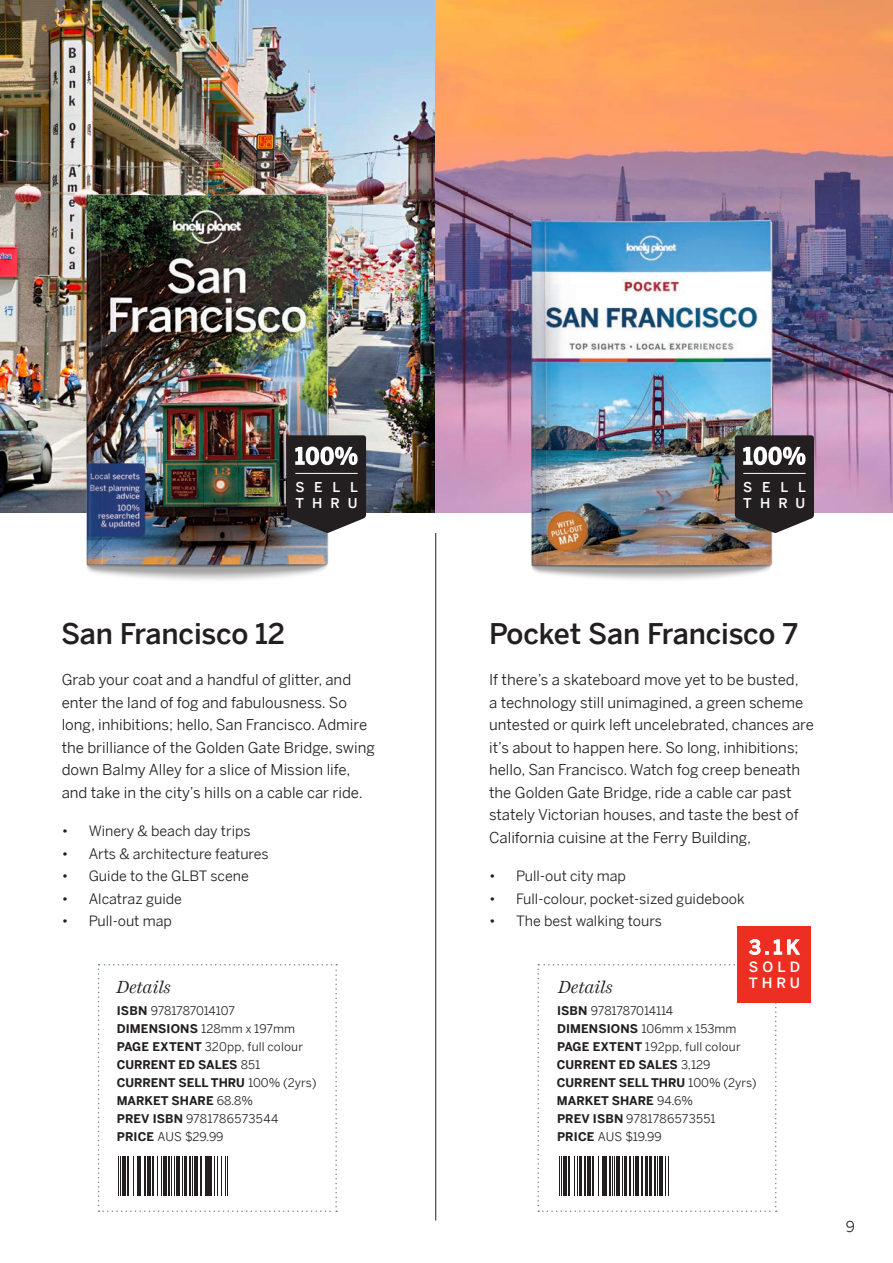
<style>
.page{position:relative;width:893px;height:1263px;background:#fff}
.page>*{position:absolute;margin:0;border:0;box-sizing:border-box;transform-origin:0 0}
.t1{font:500 28.5px "LP Benton Sans";letter-spacing:-.005em;color:#231f20}
.book_captions{font:500 19.35px "LP Benton Sans";color:#fff}
.B_Head{font:italic 18px "LP Miller Daily One";color:#231f20}
.Body_Text{font:15px/22.5px "LP Benton Sans";color:#231f20}
.t2{font:14.25px "LP Benton Sans";color:#231f20}
.book_captions-2{font:500 14.25px/15.8px "LP Benton Sans";letter-spacing:.285em;color:#fff}
.t3{font:500 13.5px "LP Benton Sans";letter-spacing:.66em;color:#fff}
.Data_Caption{font:12px "LP Benton Sans";color:#231f20}
.Data_Caption-2{font:700 12px "LP Benton Sans";color:#231f20}
.Data_Caption-3{font:12px "LP Benton Sans";letter-spacing:-.02em;color:#231f20}
.s1{font-weight:700}
.s2{font-weight:400}
</style>
<div class="page">
<svg style="left:98px;top:964px;width:239px;height:248px"></svg>
<img style="left:1px;top:0;width:892px;height:512px">
<img style="left:57px;top:173px;width:294px;height:407px">
<hr style="left:435px;top:533px;width:1px;height:687px;background:#231f20">
<svg style="left:537px;top:964px;width:240px;height:248px"></svg>
<img style="left:501px;top:192px;width:295px;height:388px">
<div style="left:110px;top:1156px;width:123px;height:40px;background:#fff"></div>
<hr style="left:118px;top:1156px;width:1px;height:40px;background:#231f20">
<hr style="left:120px;top:1156px;width:1px;height:40px;background:#231f20">
<hr style="left:123px;top:1156px;width:3px;height:40px;background:#231f20">
<hr style="left:127px;top:1156px;width:2px;height:40px;background:#231f20">
<hr style="left:133px;top:1156px;width:1px;height:40px;background:#231f20">
<hr style="left:137px;top:1156px;width:1px;height:40px;background:#231f20">
<hr style="left:139px;top:1156px;width:2px;height:40px;background:#231f20">
<hr style="left:144px;top:1156px;width:2px;height:40px;background:#231f20">
<hr style="left:147px;top:1156px;width:3px;height:40px;background:#231f20">
<hr style="left:152px;top:1156px;width:2px;height:40px;background:#231f20">
<hr style="left:157px;top:1156px;width:1px;height:40px;background:#231f20">
<hr style="left:161px;top:1156px;width:1px;height:40px;background:#231f20">
<hr style="left:163px;top:1156px;width:3px;height:40px;background:#231f20">
<hr style="left:168px;top:1156px;width:2px;height:40px;background:#231f20">
<hr style="left:171px;top:1156px;width:1px;height:40px;background:#231f20">
<hr style="left:174px;top:1156px;width:1px;height:40px;background:#231f20">
<hr style="left:176px;top:1156px;width:3px;height:40px;background:#231f20">
<hr style="left:182px;top:1156px;width:1px;height:40px;background:#231f20">
<hr style="left:184px;top:1156px;width:2px;height:40px;background:#231f20">
<hr style="left:189px;top:1156px;width:2px;height:40px;background:#231f20">
<hr style="left:192px;top:1156px;width:1px;height:40px;background:#231f20">
<hr style="left:194px;top:1156px;width:4px;height:40px;background:#231f20">
<hr style="left:200px;top:1156px;width:2px;height:40px;background:#231f20">
<hr style="left:205px;top:1156px;width:2px;height:40px;background:#231f20">
<hr style="left:208px;top:1156px;width:4px;height:40px;background:#231f20">
<hr style="left:214px;top:1156px;width:1px;height:40px;background:#231f20">
<hr style="left:217px;top:1156px;width:1px;height:40px;background:#231f20">
<hr style="left:221px;top:1156px;width:1px;height:40px;background:#231f20">
<hr style="left:225px;top:1156px;width:1px;height:40px;background:#231f20">
<hr style="left:227px;top:1156px;width:1px;height:40px;background:#231f20">
<div style="left:551px;top:1156px;width:123px;height:40px;background:#fff"></div>
<hr style="left:559px;top:1156px;width:1px;height:40px;background:#231f20">
<hr style="left:561px;top:1156px;width:1px;height:40px;background:#231f20">
<hr style="left:563px;top:1156px;width:3px;height:40px;background:#231f20">
<hr style="left:568px;top:1156px;width:2px;height:40px;background:#231f20">
<hr style="left:574px;top:1156px;width:1px;height:40px;background:#231f20">
<hr style="left:577px;top:1156px;width:1px;height:40px;background:#231f20">
<hr style="left:579px;top:1156px;width:3px;height:40px;background:#231f20">
<hr style="left:584px;top:1156px;width:2px;height:40px;background:#231f20">
<hr style="left:588px;top:1156px;width:3px;height:40px;background:#231f20">
<hr style="left:592px;top:1156px;width:2px;height:40px;background:#231f20">
<hr style="left:598px;top:1156px;width:1px;height:40px;background:#231f20">
<hr style="left:602px;top:1156px;width:1px;height:40px;background:#231f20">
<hr style="left:604px;top:1156px;width:3px;height:40px;background:#231f20">
<hr style="left:608px;top:1156px;width:2px;height:40px;background:#231f20">
<hr style="left:612px;top:1156px;width:1px;height:40px;background:#231f20">
<hr style="left:614px;top:1156px;width:1px;height:40px;background:#231f20">
<hr style="left:617px;top:1156px;width:3px;height:40px;background:#231f20">
<hr style="left:622px;top:1156px;width:1px;height:40px;background:#231f20">
<hr style="left:625px;top:1156px;width:2px;height:40px;background:#231f20">
<hr style="left:629px;top:1156px;width:2px;height:40px;background:#231f20">
<hr style="left:633px;top:1156px;width:1px;height:40px;background:#231f20">
<hr style="left:635px;top:1156px;width:3px;height:40px;background:#231f20">
<hr style="left:641px;top:1156px;width:2px;height:40px;background:#231f20">
<hr style="left:646px;top:1156px;width:2px;height:40px;background:#231f20">
<hr style="left:649px;top:1156px;width:2px;height:40px;background:#231f20">
<hr style="left:654px;top:1156px;width:2px;height:40px;background:#231f20">
<hr style="left:657px;top:1156px;width:1px;height:40px;background:#231f20">
<hr style="left:659px;top:1156px;width:4px;height:40px;background:#231f20">
<hr style="left:665px;top:1156px;width:1px;height:40px;background:#231f20">
<hr style="left:668px;top:1156px;width:1px;height:40px;background:#231f20">
<svg style="left:287px;top:435px;width:79px;height:98px;background:#413f40"></svg>
<hr style="left:295px;top:473px;width:63px;height:1px;background:#fff">
<svg style="left:735px;top:435px;width:79px;height:98px;background:#423f40"></svg>
<hr style="left:743px;top:473px;width:63px;height:1px;background:#fff">
<div style="left:737px;top:926px;width:74px;height:76px;background:#ee2e22"></div>
<svg style="left:748px;top:939px;width:53px;height:16px"></svg>
<p class="t3" style="left:295px;top:478px;width:64px">SELL</p>
<p class="t3" style="left:295px;top:494px;width:64px">THRU</p>
<p class="t1" style="left:61px;top:614px;width:225px">San Francisco 12</p>
<p class="Body_Text" style="left:62px;top:668px;width:315px">Grab your coat and a handful of glitter, and enter the land of fog and fabulousness. So long, inhibitions; hello, San Francisco. Admire the brilliance of the Golden Gate Bridge, swing down Balmy Alley for a slice of Mission life, and take in the city’s hills on a cable car ride.</p>
<p class="t2" style="left:62px;top:822px;width:190px">• Winery &amp; beach day trips</p>
<p class="t2" style="left:62px;top:845px;width:209px">• Arts &amp; architecture features</p>
<p class="t2" style="left:62px;top:867px;width:189px">• Guide to the GLBT scene</p>
<p class="t2" style="left:62px;top:890px;width:122px">• Alcatraz guide</p>
<p class="t2" style="left:62px;top:912px;width:112px">• Pull-out map</p>
<p class="B_Head" style="left:116px;top:976px;width:56px">Details</p>
<p class="Data_Caption-3" style="left:117px;top:1003px;width:120px"><span class="s1">ISBN</span> 9781787014107</p>
<p class="Data_Caption" style="left:117px;top:1021px;width:180px"><span class="s1">DIMENSIONS</span> 128mm x 197mm</p>
<p class="Data_Caption" style="left:117px;top:1039px;width:188px"><span class="s1">PAGE EXTENT</span> 320pp, full colour</p>
<p class="Data_Caption-2" style="left:117px;top:1056px;width:145px">CURRENT ED SALES <span class="s2">851</span></p>
<p class="Data_Caption-2" style="left:117px;top:1074px;width:201px">CURRENT SELL THRU <span class="s2">100% (2yrs)</span></p>
<p class="Data_Caption-2" style="left:117px;top:1092px;width:138px">MARKET SHARE <span class="s2">68.8%</span></p>
<p class="Data_Caption" style="left:117px;top:1111px;width:163px"><span class="s1">PREV ISBN</span> 9781786573544</p>
<p class="Data_Caption" style="left:117px;top:1129px;width:108px"><span class="s1">PRICE</span> AUS $29.99</p>
<p class="t3" style="left:743px;top:478px;width:64px">SELL</p>
<p class="t3" style="left:743px;top:494px;width:64px">THRU</p>
<p class="t1" style="left:489px;top:614px;width:310px">Pocket San Francisco 7</p>
<p class="Body_Text" style="left:489px;top:668px;width:326px">If there’s a skateboard move yet to be busted,<br>a technology still unimagined, a green scheme untested or quirk left uncelebrated, chances are it’s about to happen here. So long, inhibitions; hello, San Francisco. Watch fog creep beneath the Golden Gate Bridge, ride a cable car past stately Victorian houses, and taste the best of California cuisine at the Ferry Building,</p>
<p class="t2" style="left:489px;top:867px;width:138px">• Pull-out city map</p>
<p class="t2" style="left:489px;top:890px;width:257px">• Full-colour, pocket-sized guidebook</p>
<p class="t2" style="left:489px;top:912px;width:175px">• The best walking tours</p>
<p class="B_Head" style="left:558px;top:976px;width:56px">Details</p>
<p class="book_captions" style="left:749px;top:934px;width:52px">3.1K</p>
<p class="book_captions-2" style="left:749px;top:959px;width:53px">SOLD<br>THRU</p>
<p class="Data_Caption-3" style="left:557px;top:1003px;width:118px"><span class="s1">ISBN</span> 9781787014114</p>
<p class="Data_Caption" style="left:557px;top:1021px;width:181px"><span class="s1">DIMENSIONS</span> 106mm x 153mm</p>
<p class="Data_Caption" style="left:557px;top:1039px;width:185px"><span class="s1">PAGE EXTENT</span> 192pp, full colour</p>
<p class="Data_Caption-2" style="left:557px;top:1056px;width:155px">CURRENT ED SALES <span class="s2">3,129</span></p>
<p class="Data_Caption-2" style="left:557px;top:1074px;width:201px">CURRENT SELL THRU <span class="s2">100% (2yrs)</span></p>
<p class="Data_Caption-2" style="left:557px;top:1092px;width:138px">MARKET SHARE <span class="s2">94.6%</span></p>
<p class="Data_Caption" style="left:557px;top:1111px;width:160px"><span class="s1">PREV ISBN</span> 9781786573551</p>
<p class="Data_Caption" style="left:557px;top:1129px;width:106px"><span class="s1">PRICE</span> AUS $19.99</p>
<p class="Body_Text" style="left:846px;top:1215px;width:11px">9</p>
</div>
